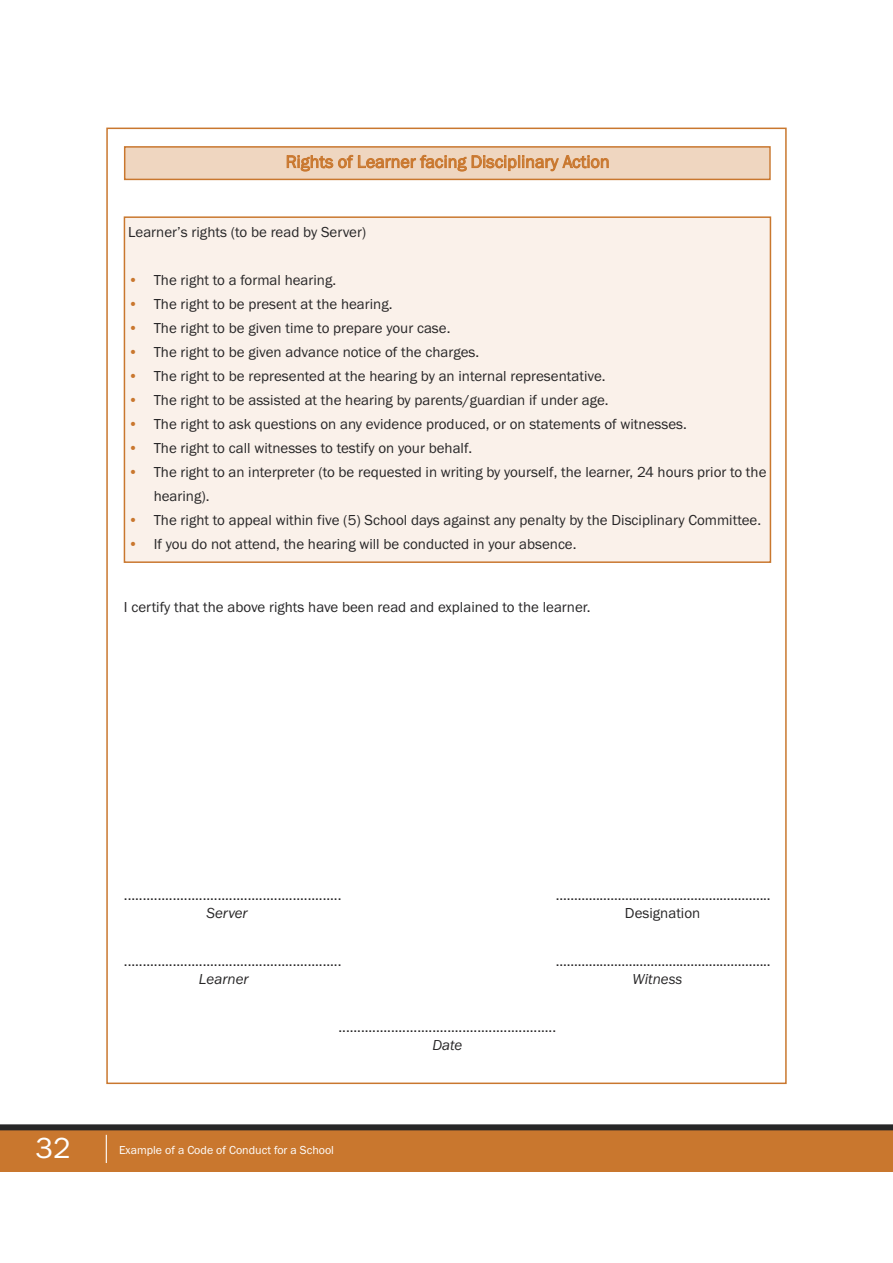
<style>
.page{position:relative;width:893px;height:1263px;background:#fff}
.page>*{position:absolute;margin:0;border:0;box-sizing:border-box;transform-origin:0 0}
.t1{font:30px "Franklin Gothic";color:#fff}
.t2{font:18px "Franklin Gothic";color:#c9772e}
.t3{font:15px/24px "Franklin Gothic";color:#272627}
.t4{font:italic 15px "Franklin Gothic";color:#272627}
.t5{font:12px "Franklin Gothic";color:#fff}
.s1{color:#c9772e}
</style>
<div class="page">
<div style="left:0;top:1130px;width:893px;height:42px;background:#c9772e"></div>
<svg style="left:106px;top:1135px;width:1px;height:28px"></svg>
<div style="left:0;top:1124px;width:893px;height:6px;background:#272627"></div>
<div style="left:125px;top:148px;width:644px;height:31px;background:#efd6c0"></div>
<div style="left:124px;top:146px;width:647px;height:34px;border:2px solid #c9772e"></div>
<div style="left:125px;top:218px;width:645px;height:343px;background:#faf1ea"></div>
<div style="left:124px;top:216px;width:647px;height:347px;border:2px solid #c9772e"></div>
<p class="t2" style="left:286px;top:151px;width:326px">Rights of Learner facing Disciplinary Action</p>
<p class="t3" style="left:128px;top:220px;width:240px">Learner’s rights (to be read by Server)</p>
<p class="t3" style="left:128px;top:268px;width:209px"><span class="s1">•</span> The right to a formal hearing.</p>
<p class="t3" style="left:128px;top:292px;width:266px"><span class="s1">•</span> The right to be present at the hearing.</p>
<p class="t3" style="left:128px;top:316px;width:324px"><span class="s1">•</span> The right to be given time to prepare your case.</p>
<p class="t3" style="left:128px;top:340px;width:353px"><span class="s1">•</span> The right to be given advance notice of the charges.</p>
<p class="t3" style="left:128px;top:364px;width:479px"><span class="s1">•</span> The right to be represented at the hearing by an internal representative.</p>
<p class="t3" style="left:128px;top:388px;width:482px"><span class="s1">•</span> The right to be assisted at the hearing by parents/guardian if under age.</p>
<p class="t3" style="left:128px;top:412px;width:560px"><span class="s1">•</span> The right to ask questions on any evidence produced, or on statements of witnesses.</p>
<p class="t3" style="left:128px;top:436px;width:346px"><span class="s1">•</span> The right to call witnesses to testify on your behalf.</p>
<p class="t3" style="left:154px;top:460px;width:614px;text-indent:-26px"><span class="s1">•</span> The right to an interpreter (to be requested in writing by yourself, the learner, 24 hours prior to the hearing).</p>
<p class="t3" style="left:128px;top:508px;width:634px"><span class="s1">•</span> The right to appeal within five (5) School days against any penalty by the Disciplinary Committee.</p>
<p class="t3" style="left:128px;top:532px;width:450px"><span class="s1">•</span> If you do not attend, the hearing will be conducted in your absence.</p>
<p class="t3" style="left:124px;top:595px;width:468px">I certify that the above rights have been read and explained to the learner.</p>
<p class="t3" style="left:124px;top:883px;width:219px">..........................................................</p>
<p class="t3" style="left:556px;top:883px;width:216px">...........................................................</p>
<p class="t4" style="left:206px;top:904px;width:43px">Server</p>
<p class="t3" style="left:625px;top:901px;width:77px">Designation</p>
<p class="t3" style="left:124px;top:949px;width:219px">..........................................................</p>
<p class="t3" style="left:556px;top:949px;width:216px">...........................................................</p>
<p class="t4" style="left:199px;top:970px;width:51px">Learner</p>
<p class="t4" style="left:632px;top:970px;width:52px">Witness</p>
<p class="t3" style="left:339px;top:1015px;width:219px">..........................................................</p>
<p class="t4" style="left:432px;top:1036px;width:31px">Date</p>
<h1 class="t1" style="left:36px;top:1130px;width:37px">32</h1>
<p class="t5" style="left:119px;top:1143px;width:216px">Example of a Code of Conduct for a School</p>
</div>
